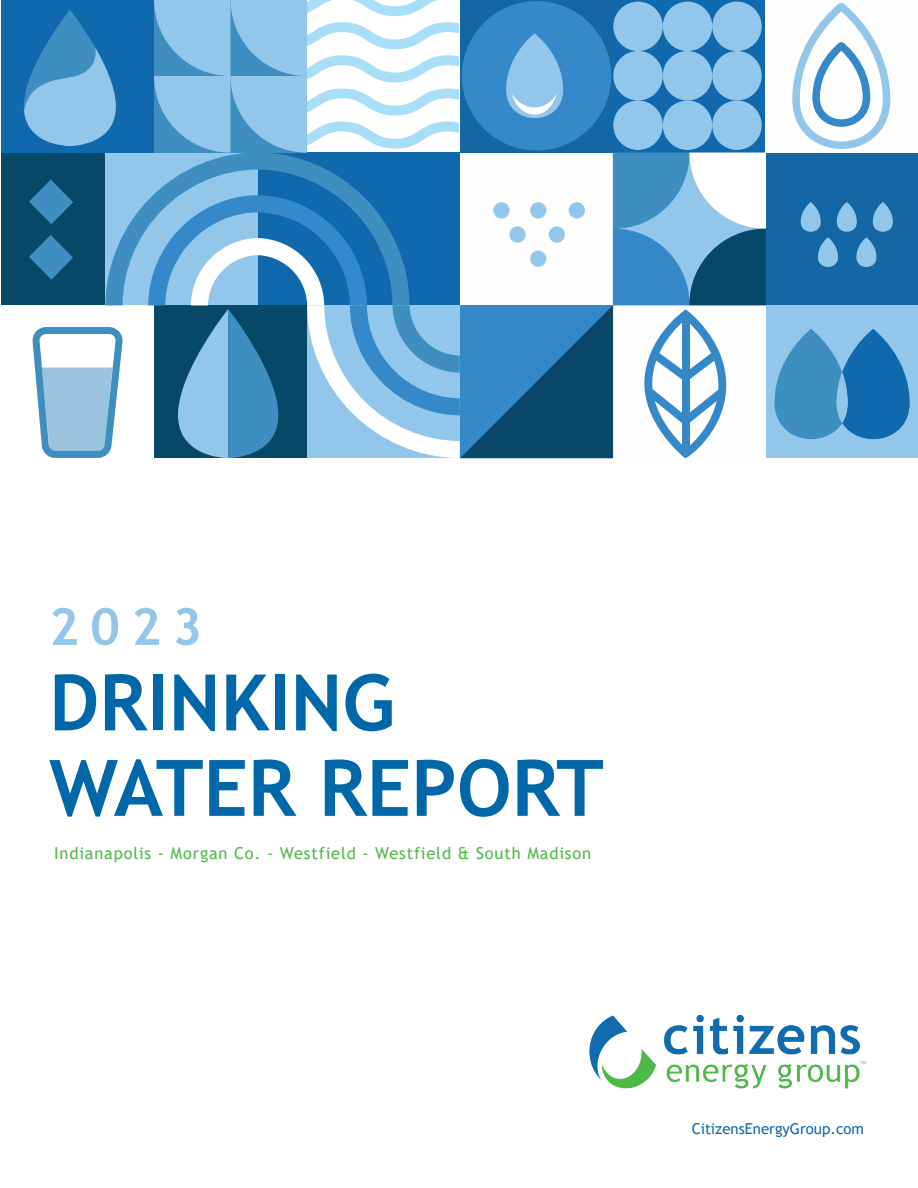
<style>
.page{position:relative;width:918px;height:1188px;background:#fff}
.page>*{position:absolute;margin:0;border:0;box-sizing:border-box;transform-origin:0 0}
.t1{font:700 78px/85.5px "Trebuchet MS";color:#0068a9}
.t2{font:700 51px "Trebuchet MS";color:#92c7eb}
.t3{font:16.5px "Trebuchet MS";letter-spacing:.05em;color:#51b948}
.t4{font:15px "Trebuchet MS";color:#126aab}
</style>
<div class="page">
<img style="left:589px;top:1014px;width:277px;height:75px">
<div style="left:1px;top:152px;width:153px;height:153px;background:#074768"></div>
<div style="left:766px;top:152px;width:152px;height:153px;background:#1467a2"></div>
<div style="left:766px;top:305px;width:152px;height:153px;background:#92c7eb"></div>
<div style="left:1px;top:0;width:153px;height:152px;background:#1169ad"></div>
<svg style="left:801px;top:202px;width:92px;height:65px"></svg>
<svg style="left:775px;top:329px;width:135px;height:111px"></svg>
<svg style="left:792px;top:2px;width:98px;height:147px"></svg>
<svg style="left:24px;top:0;width:742px;height:459px"></svg>
<h2 class="t2" style="left:49px;top:595px;width:155px">2023</h2>
<h1 class="t1" style="left:49px;top:660px;width:556px">DRINKING<br>WATER REPORT</h1>
<p class="t3" style="left:54px;top:843px;width:539px">Indianapolis - Morgan Co. - Westfield - Westfield &amp; South Madison</p>
<p class="t4" style="left:692px;top:1119px;width:174px">CitizensEnergyGroup.com</p>
</div>
